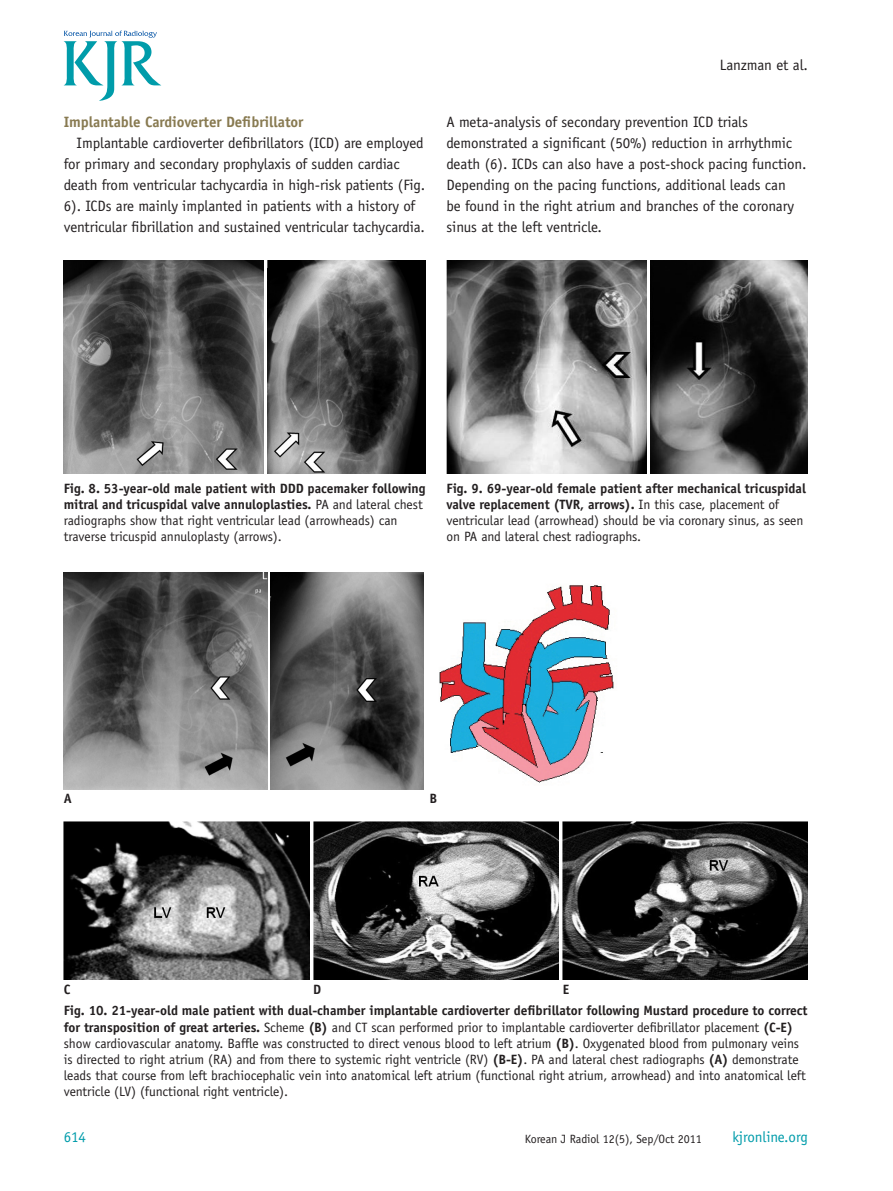
<style>
.page{position:relative;width:893px;height:1191px;background:#fff}
.page>*{position:absolute;margin:0;border:0;box-sizing:border-box;transform-origin:0 0}
.본문{font:15px/21px "Officina Sans Std";letter-spacing:-.005em;color:#231f20}
._1_제목{font:700 15px "Officina Sans Std";letter-spacing:-.005em;color:#887a51}
.t1{font:15px "Officina Sans Std";letter-spacing:-.005em;color:#009caa}
.그림제목{font:13.5px/16.2px "Officina Sans Std";letter-spacing:-.005em;color:#231f20}
.t2{font:700 13.5px "Officina Sans Std";color:#231f20}
.t3{font:12px "Officina Sans Std";letter-spacing:-.005em;color:#231f20}
.s1{font-weight:700}
</style>
<div class="page">
<svg style="left:64px;top:31px;width:97px;height:70px"></svg>
<img style="left:446px;top:261px;width:200px;height:212px">
<img style="left:651px;top:261px;width:157px;height:212px">
<img style="left:64px;top:261px;width:200px;height:212px">
<img style="left:268px;top:261px;width:157px;height:212px">
<img style="left:64px;top:572px;width:204px;height:217px">
<img style="left:64px;top:821px;width:245px;height:159px">
<img style="left:313px;top:821px;width:245px;height:159px">
<img style="left:563px;top:821px;width:245px;height:159px">
<img style="left:270px;top:572px;width:153px;height:217px">
<img style="left:439px;top:585px;width:175px;height:198px">
<p class="_1_제목" style="left:64px;top:113px;width:241px">Implantable Cardioverter Defibrillator</p>
<p class="본문" style="left:64px;top:133px;width:363px;text-indent:13px">Implantable cardioverter defibrillators (ICD) are employed for primary and secondary prophylaxis of sudden cardiac death from ventricular tachycardia in high-risk patients (Fig.<br>6). ICDs are mainly implanted in patients with a history of ventricular fibrillation and sustained ventricular tachycardia.</p>
<p class="본문" style="left:720px;top:54px;width:90px">Lanzman et al.</p>
<p class="본문" style="left:446px;top:112px;width:362px">A meta-analysis of secondary prevention ICD trials demonstrated a significant (50%) reduction in arrhythmic death (6). ICDs can also have a post-shock pacing function.<br>Depending on the pacing functions, additional leads can<br>be found in the right atrium and branches of the coronary sinus at the left ventricle.</p>
<p class="그림제목" style="left:64px;top:480px;width:363px"><span class="s1">Fig. 8. 53-year-old male patient with DDD pacemaker following mitral and tricuspidal valve annuloplasties.</span> PA and lateral chest radiographs show that right ventricular lead (arrowheads) can traverse tricuspid annuloplasty (arrows).</p>
<p class="그림제목" style="left:446px;top:480px;width:361px"><span class="s1">Fig. 9. 69-year-old female patient after mechanical tricuspidal valve replacement (TVR, arrows).</span> In this case, placement of ventricular lead (arrowhead) should be via coronary sinus, as seen on PA and lateral chest radiographs.</p>
<p class="t2" style="left:64px;top:789px;width:10px">A</p>
<p class="t2" style="left:429px;top:789px;width:9px">B</p>
<p class="t2" style="left:64px;top:981px;width:8px">C</p>
<p class="t2" style="left:313px;top:981px;width:10px">D</p>
<p class="t2" style="left:563px;top:981px;width:8px">E</p>
<p class="그림제목" style="left:64px;top:1002px;width:745px"><span class="s1">Fig. 10. 21-year-old male patient with dual-chamber implantable cardioverter defibrillator following Mustard procedure to correct for transposition of great arteries.</span> Scheme <span class="s1">(B)</span> and CT scan performed prior to implantable cardioverter defibrillator placement <span class="s1">(C-E) </span>show cardiovascular anatomy. Baffle was constructed to direct venous blood to left atrium <span class="s1">(B)</span>. Oxygenated blood from pulmonary veins is directed to right atrium (RA) and from there to systemic right ventricle (RV) <span class="s1">(B-E)</span>. PA and lateral chest radiographs <span class="s1">(A)</span> demonstrate leads that course from left brachiocephalic vein into anatomical left atrium (functional right atrium, arrowhead) and into anatomical left ventricle (LV) (functional right ventricle).</p>
<p class="t1" style="left:64px;top:1128px;width:24px">614</p>
<p class="t3" style="left:525px;top:1132px;width:178px">Korean J Radiol 12(5), Sep/Oct 2011</p>
<p class="t1" style="left:732px;top:1128px;width:77px">kjronline.org</p>
</div>
